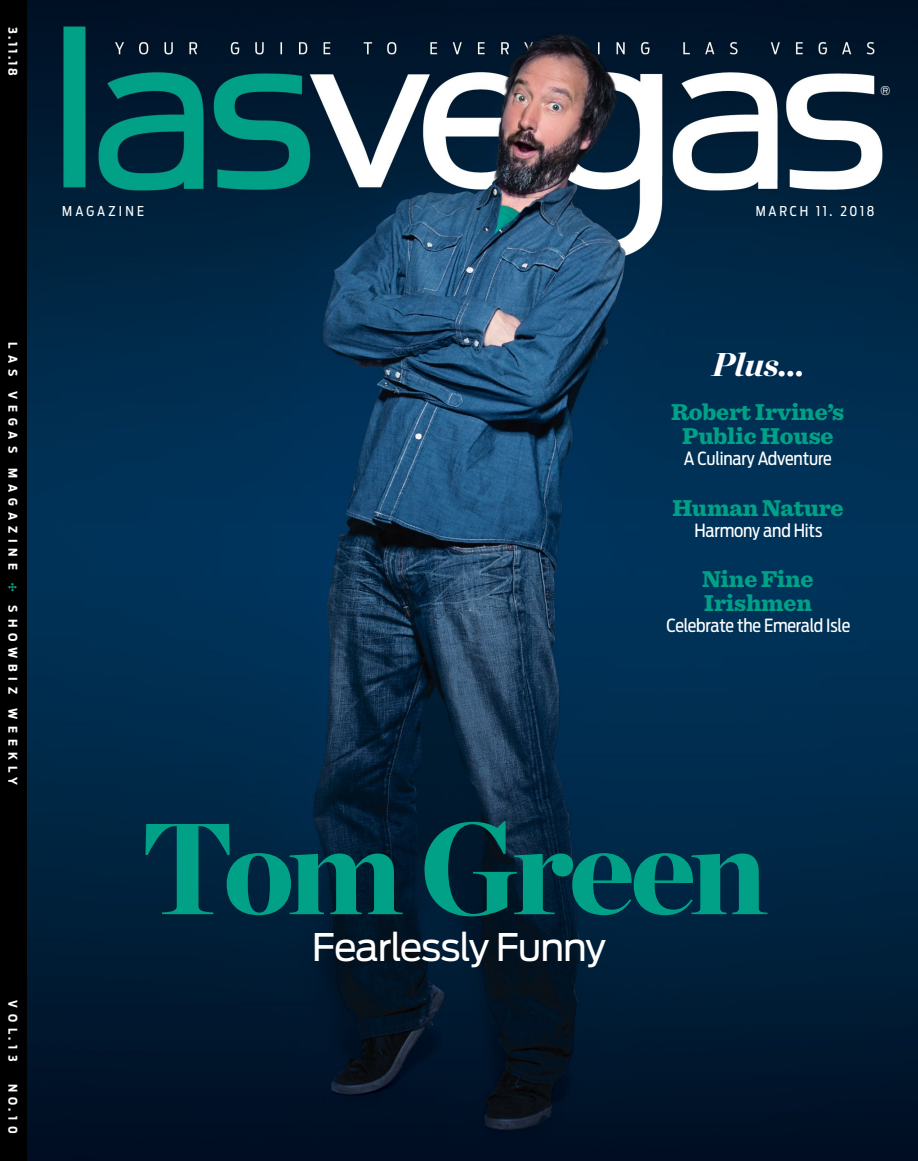
<style>
.page{position:relative;width:918px;height:1161px;background:#fff}
.page>*{position:absolute;margin:0;border:0;box-sizing:border-box;transform-origin:0 0}
.t1{font:900 129.3px "Chronicle Display";letter-spacing:-.055em;color:#00a186}
.t2{font:37.8px "Antenna";letter-spacing:-.03em;color:#fff}
.t3{font:italic 900 33px "Chronicle Display";color:#fff}
.t4{font:900 24px/24px "Sentinel";letter-spacing:-.01em;color:#00a186;text-align:center}
.t5{font:18px "Antenna Cond";letter-spacing:-.01em;color:#fff}
.t6{font:13.5px "Antenna Cond";letter-spacing:.19em;color:#fff}
.t7{font:13.5px "Antenna Cond";letter-spacing:.24em;color:#fff}
.t8{font:700 12px "Antenna Cond";letter-spacing:.47em;color:#fff;scale:1.04 1}
.t9{font:700 12px "Antenna Cond";letter-spacing:.47em;color:#fff}
.t10{font:700 12px "Antenna Cond";letter-spacing:.49em;color:#fff;scale:1.04 1}
.t11{font:12px "Antenna";color:#fff}
</style>
<div class="page">
<img style="left:27px;top:0;width:891px;height:1161px">
<div style="left:0;top:0;width:27px;height:1161px;background:#000"></div>
<p class="t8" style="left:20px;top:27px;width:48px;rotate:90deg">3.11.18</p>
<p class="t11" style="left:880px;top:83px;width:11px">®</p>
<p class="t7" style="left:62px;top:203px;width:83px">MAGAZINE</p>
<p class="t6" style="left:756px;top:203px;width:120px">ma rch 11. 2018</p>
<p class="t10" style="left:20px;top:342px;width:108px;rotate:90deg">LAS VEGAS</p>
<p class="t8" style="left:20px;top:468px;width:98px;rotate:90deg">MAGAZINe</p>
<p class="t8" style="left:20px;top:605px;width:86px;rotate:90deg">Showbiz</p>
<p class="t8" style="left:20px;top:708px;width:75px;rotate:90deg">weekly</p>
<p class="t9" style="left:20px;top:1000px;width:63px;rotate:90deg">vol.13</p>
<p class="t9" style="left:20px;top:1084px;width:52px;rotate:90deg">n o.10</p>
<h3 class="t3" style="left:712px;top:336px;width:94px">Plus...</h3>
<h3 class="t4" style="left:671px;top:399px;width:175px">Robert Irvine’s<br>Public House</h3>
<p class="t5" style="left:684px;top:448px;width:149px">A Culinary Adventure</p>
<h3 class="t4" style="left:672px;top:495px;width:173px">Human Nature</h3>
<p class="t5" style="left:694px;top:520px;width:129px">Harmony and Hits</p>
<h3 class="t4" style="left:702px;top:566px;width:113px;text-align:left">Nine Fine<br>Irishmen</h3>
<p class="t5" style="left:666px;top:615px;width:185px">Celebrate the Emerald Isle</p>
<h1 class="t1" style="left:139px;top:762px;width:630px">Tom Green</h1>
<h2 class="t2" style="left:312px;top:924px;width:296px">Fearlessly Funny</h2>
</div>
